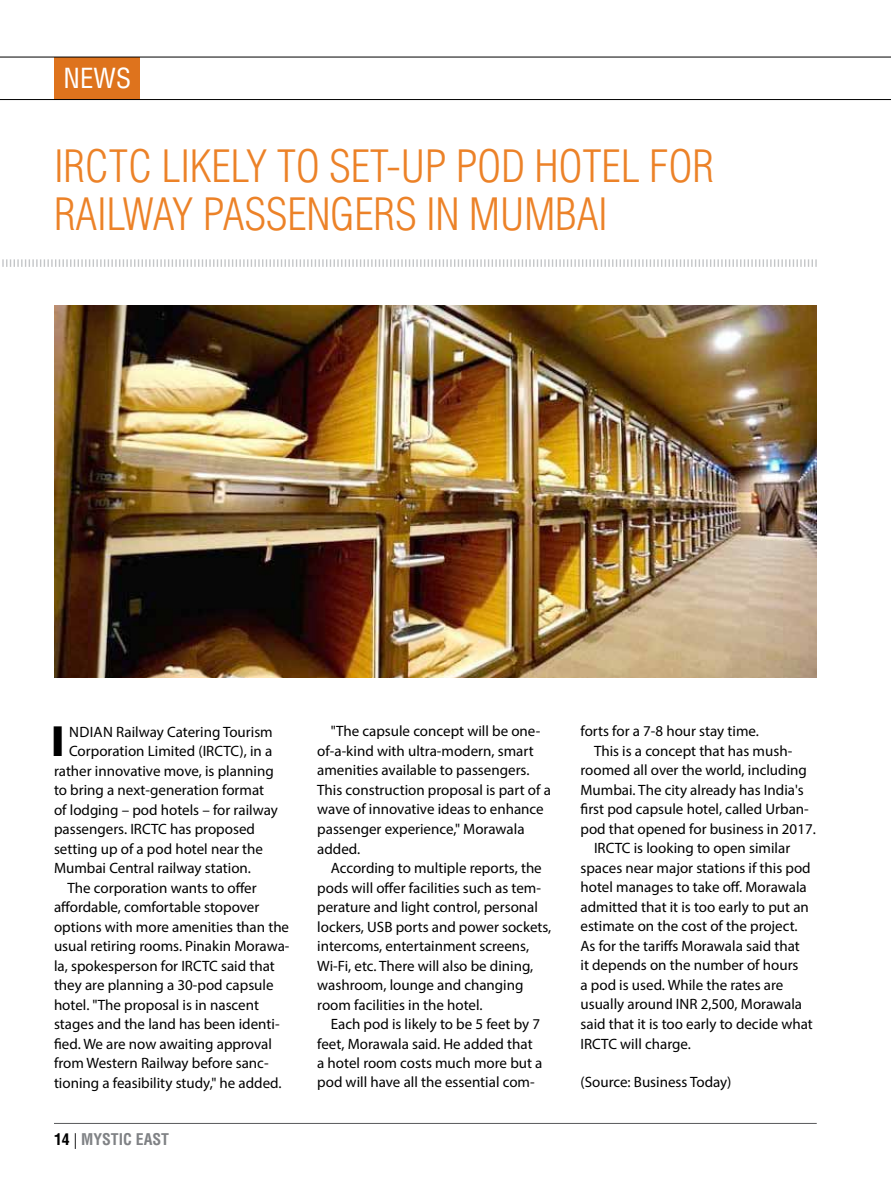
<style>
.page{position:relative;width:891px;height:1188px;background:#fff}
.page>*{position:absolute;margin:0;border:0;box-sizing:border-box;transform-origin:0 0}
.t1{font:900 43.95px "Myriad Pro";color:#000}
.t2{font:300 condensed 43.5px/48px "Helvetica LT Std";letter-spacing:-.005em;color:#ec8228}
.t3{font:condensed 27px "Helvetica LT Std";color:#fff}
.t4{font:700 condensed 15.75px "Helvetica LT Std";color:#808285}
.t5{font:15px/19.5px "Myriad Pro";color:#000}
.s1{color:#000}
.s2{font-weight:300;font-stretch:normal;color:#000}
</style>
<div class="page">
<hr style="left:54px;top:1123px;width:763px;height:1px;background:#58595b">
<div style="left:54px;top:57px;width:86px;height:42px;background:#de731d"></div>
<hr style="left:0;top:57px;width:891px;height:1px;background:#000">
<hr style="left:0;top:99px;width:891px;height:1px;background:#000">
<img style="left:54px;top:305px;width:762px;height:373px">
<svg style="left:2px;top:259px;width:815px;height:8px"></svg>
<h3 class="t3" style="left:64px;top:61px;width:69px">NEWS</h3>
<h2 class="t2" style="left:54px;top:142px;width:662px">IRCTC LIKELY TO SET-UP POD HOTEL FOR<br>RAILWAY PASSENGERS IN MUMBAI</h2>
<h1 class="t1" style="left:51px;top:712px;width:15px">I</h1>
<p class="t5" style="left:69px;top:721px;width:205px">NDIAN Railway Catering Tourism</p>
<p class="t5" style="left:69px;top:741px;width:205px">Corporation Limited (IRCTC), in a</p>
<p class="t5" style="left:54px;top:760px;width:221px">rather innovative move, is planning</p>
<p class="t5" style="left:54px;top:780px;width:212px">to bring a next-generation format</p>
<p class="t5" style="left:54px;top:799px;width:225px">of lodging – pod hotels – for railway</p>
<p class="t5" style="left:54px;top:819px;width:202px">passengers. IRCTC has proposed</p>
<p class="t5" style="left:54px;top:838px;width:211px">setting up of a pod hotel near the</p>
<p class="t5" style="left:54px;top:858px;width:199px">Mumbai Central railway station.</p>
<p class="t5" style="left:68px;top:877px;width:191px">The corporation wants to offer</p>
<p class="t5" style="left:54px;top:897px;width:207px">affordable, comfortable stopover</p>
<p class="t5" style="left:54px;top:916px;width:237px">options with more amenities than the</p>
<p class="t5" style="left:54px;top:936px;width:237px">usual retiring rooms. Pinakin Morawa-</p>
<p class="t5" style="left:54px;top:955px;width:222px">la, spokesperson for IRCTC said that</p>
<p class="t5" style="left:54px;top:975px;width:221px">they are planning a 30-pod capsule</p>
<p class="t5" style="left:54px;top:994px;width:207px">hotel. "The proposal is in nascent</p>
<p class="t5" style="left:54px;top:1014px;width:227px">stages and the land has been identi-</p>
<p class="t5" style="left:54px;top:1033px;width:219px">fied. We are now awaiting approval</p>
<p class="t5" style="left:54px;top:1053px;width:216px">from Western Railway before sanc-</p>
<p class="t5" style="left:54px;top:1072px;width:229px">tioning a feasibility study," he added.</p>
<p class="t4" style="left:54px;top:1130px;width:117px"><span class="s1">14</span> <span class="s2">|</span> MYSTIC EAST</p>
<p class="t5" style="left:317px;top:721px;width:235px;text-indent:14px">"The capsule concept will be one&shy;of-a-kind with ultra-modern, smart amenities available to passengers.<br>This construction proposal is part of a wave of innovative ideas to enhance passenger experience," Morawala added.</p>
<p class="t5" style="left:317px;top:858px;width:236px;text-indent:14px">According to multiple reports, the pods will offer facilities such as tem&shy;perature and light control, personal lockers, USB ports and power sockets, intercoms, entertainment screens, Wi-Fi, etc. There will also be dining, washroom, lounge and changing room facilities in the hotel.</p>
<p class="t5" style="left:317px;top:1014px;width:227px;text-indent:14px">Each pod is likely to be 5 feet by 7 feet, Morawala said. He added that a hotel room costs much more but a pod will have all the essential com-</p>
<p class="t5" style="left:581px;top:721px;width:180px">forts for a 7-8 hour stay time.</p>
<p class="t5" style="left:594px;top:741px;width:200px">This is a concept that has mush-</p>
<p class="t5" style="left:581px;top:760px;width:228px">roomed all over the world, including</p>
<p class="t5" style="left:581px;top:780px;width:225px">Mumbai. The city already has India's</p>
<p class="t5" style="left:581px;top:799px;width:230px">first pod capsule hotel, called Urban-</p>
<p class="t5" style="left:581px;top:819px;width:237px">pod that opened for business in 2017.</p>
<p class="t5" style="left:594px;top:838px;width:198px">IRCTC is looking to open similar</p>
<p class="t5" style="left:581px;top:858px;width:232px">spaces near major stations if this pod</p>
<p class="t5" style="left:581px;top:877px;width:228px">hotel manages to take off. Morawala</p>
<p class="t5" style="left:581px;top:897px;width:230px">admitted that it is too early to put an</p>
<p class="t5" style="left:581px;top:916px;width:219px">estimate on the cost of the project.</p>
<p class="t5" style="left:581px;top:936px;width:221px">As for the tariffs Morawala said that</p>
<p class="t5" style="left:581px;top:955px;width:220px">it depends on the number of hours</p>
<p class="t5" style="left:581px;top:975px;width:204px">a pod is used. While the rates are</p>
<p class="t5" style="left:581px;top:994px;width:223px">usually around INR 2,500, Morawala</p>
<p class="t5" style="left:581px;top:1014px;width:234px">said that it is too early to decide what</p>
<p class="t5" style="left:581px;top:1033px;width:112px">IRCTC will charge.</p>
<p class="t5" style="left:581px;top:1072px;width:153px">(Source: Business Today)</p>
</div>
